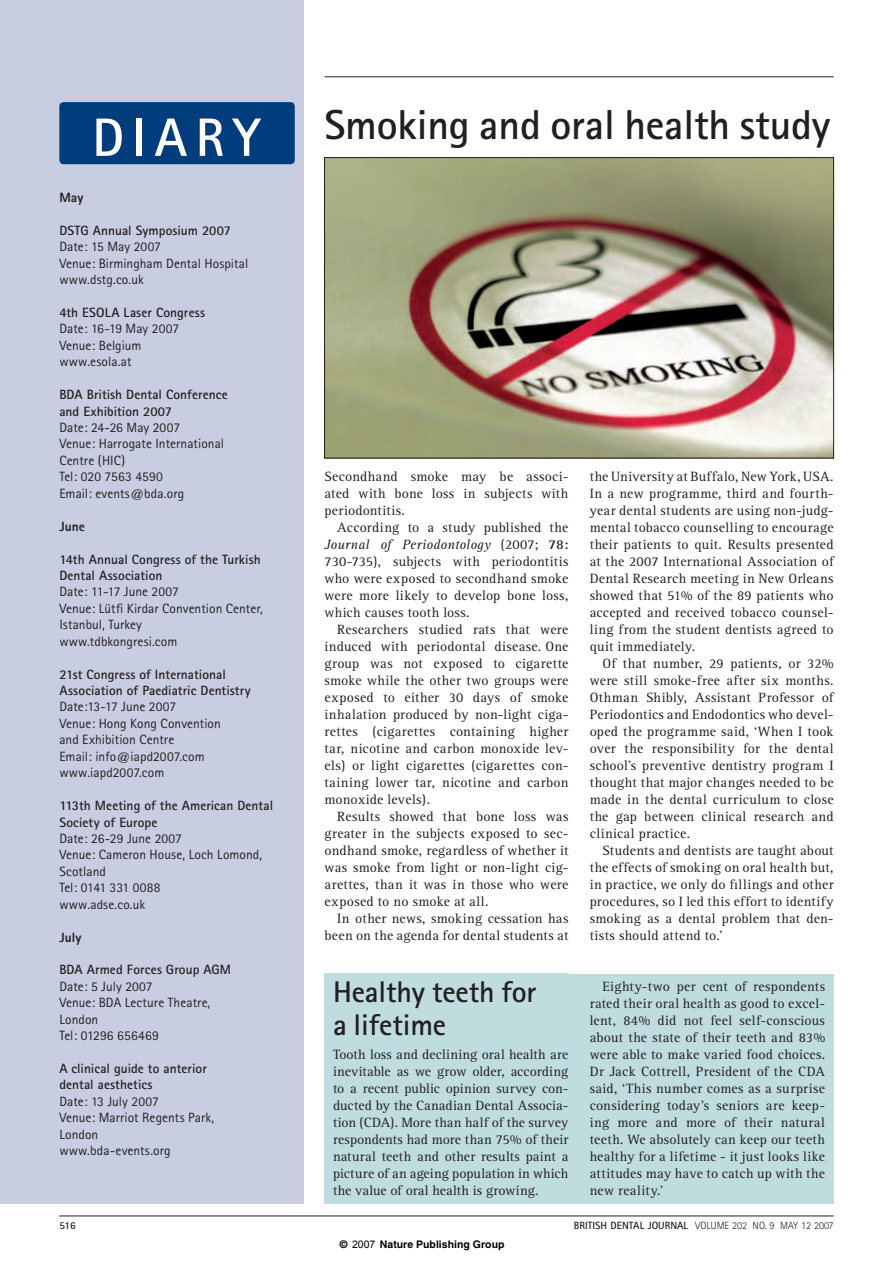
<style>
.page{position:relative;width:893px;height:1263px;background:#fff}
.page>*{position:absolute;margin:0;border:0;box-sizing:border-box;transform-origin:0 0}
.t1{font:700 54px "Rotis Sans Serif";letter-spacing:.15em;color:#fff}
.t2{font:700 41.85px "Rotis Sans Serif";letter-spacing:-.005em;color:#231f20}
.t3{font:700 29.85px/32.8px "Rotis Sans Serif";letter-spacing:-.005em;color:#231f20}
.t4{font:13.95px/17px "Rotis Serif";letter-spacing:.015em;color:#231f20;text-align:justify}
.t5{font:13.5px/16.5px "Rotis Sans Serif";letter-spacing:.005em;color:#231f20}
.t6{font:700 13.5px/16.5px "Rotis Sans Serif";letter-spacing:.005em;color:#231f20}
.t7{font:800 13.5px "Rotis Sans Serif";letter-spacing:.01em;color:#231f20}
.t8{font:300 10.5px "Rotis Sans Serif";color:#231f20}
.t9{font:700 10.5px "Helvetica";color:#000}
.t10{font:700 10.5px "Rotis Sans Serif";color:#231f20}
.s1{font-style:italic}
.s2{font-weight:700}
.s3{font-family:"Arial";font-weight:400}
</style>
<div class="page">
<div style="left:0;top:0;width:303px;height:1203px;background:#c8cde1"></div>
<div style="left:59px;top:102px;width:236px;height:62px;background:#013d7d;border-radius:4px"></div>
<hr style="left:324px;top:77px;width:509px;height:1px;background:#231f20">
<hr style="left:59px;top:1216px;width:774px;height:1px;background:#231f20">
<img style="left:326px;top:159px;width:505px;height:297px">
<div style="left:324px;top:157px;width:509px;height:301px;border:1px solid #231f20"></div>
<div style="left:324px;top:974px;width:509px;height:229px;background:#bfdcdf"></div>
<h1 class="t1" style="left:92px;top:119px;width:170px">DIARY</h1>
<p class="t7" style="left:59px;top:193px;width:26px">May</p>
<p class="t6" style="left:59px;top:223px;width:173px">DSTG Annual Symposium 2007</p>
<p class="t5" style="left:59px;top:240px;width:190px">Date: 15 May 2007<br>Venue: Birmingham Dental Hospital www.dstg.co.uk</p>
<p class="t6" style="left:59px;top:306px;width:147px">4th ESOLA Laser Congress</p>
<p class="t5" style="left:59px;top:322px;width:121px">Date: 16-19 May 2007<br>Venue: Belgium www.esola.at</p>
<p class="t6" style="left:59px;top:388px;width:170px">BDA British Dental Conference and Exhibition 2007</p>
<p class="t5" style="left:59px;top:421px;width:166px">Date: 24-26 May 2007<br>Venue: Harrogate International<br>Centre (HIC)<br>Tel: 020 7563 4590<br>Email: events@bda.org</p>
<p class="t7" style="left:59px;top:521px;width:27px">June</p>
<p class="t6" style="left:59px;top:552px;width:203px">14th Annual Congress of the Turkish<br>Dental Association</p>
<p class="t5" style="left:59px;top:585px;width:205px">Date: 11-17 June 2007<br>Venue: Lütfi Kirdar Convention Center,<br>Istanbul, Turkey www.tdbkongresi.com</p>
<p class="t6" style="left:59px;top:667px;width:193px">21st Congress of International<br>Association of Paediatric Dentistry</p>
<p class="t5" style="left:59px;top:700px;width:163px">Date:13-17 June 2007<br>Venue: Hong Kong Convention and Exhibition Centre<br>Email: info@iapd2007.com www.iapd2007.com</p>
<p class="t6" style="left:59px;top:799px;width:215px">113th Meeting of the American Dental<br>Society of Europe</p>
<p class="t5" style="left:59px;top:831px;width:204px">Date: 26-29 June 2007<br>Venue: Cameron House, Loch Lomond,<br>Scotland<br>Tel: 0141 331 0088<br>www.adse.co.uk</p>
<p class="t7" style="left:59px;top:932px;width:24px">July</p>
<p class="t6" style="left:59px;top:963px;width:173px">BDA Armed Forces Group AGM</p>
<p class="t5" style="left:59px;top:979px;width:152px">Date: 5 July 2007<br>Venue: BDA Lecture Theatre,<br>London<br>Tel: 01296 656469</p>
<p class="t6" style="left:59px;top:1062px;width:149px">A clinical guide to anterior dental aesthetics</p>
<p class="t5" style="left:59px;top:1094px;width:156px">Date: 13 July 2007<br>Venue: Marriot Regents Park,<br>London<br>www.bda-events.org</p>
<h2 class="t2" style="left:324px;top:111px;width:507px">Smoking and oral health study</h2>
<p class="t4" style="left:324px;top:469px;width:245px">Secondhand smoke may be associ&shy;ated with bone loss in subjects with periodontitis.</p>
<p class="t4" style="left:324px;top:520px;width:245px;text-indent:13px">According to a study published the <span class="s1">Journal of Periodontology</span> (2007; <span class="s2">78:<br></span>730-735), subjects with periodontitis who were exposed to secondhand smoke were more likely to develop bone loss, which causes tooth loss.</p>
<p class="t4" style="left:324px;top:622px;width:245px;text-indent:13px">Researchers studied rats that were induced with periodontal disease. One group was not exposed to cigarette smoke while the other two groups were exposed to either 30 days of smoke inhalation produced by non-light ciga&shy;rettes (cigarettes containing higher tar, nicotine and carbon monoxide lev&shy;els) or light cigarettes (cigarettes con&shy;taining lower tar, nicotine and carbon monoxide levels).</p>
<p class="t4" style="left:324px;top:809px;width:245px;text-indent:13px">Results showed that bone loss was greater in the subjects exposed to sec&shy;ondhand smoke, regardless of whether it was smoke from light or non-light cig&shy;arettes, than it was in those who were exposed to no smoke at all.</p>
<p class="t4" style="left:324px;top:911px;width:245px;text-align:right">In other news, smoking cessation has been on the agenda for dental students at</p>
<h3 class="t3" style="left:333px;top:978px;width:205px">Healthy teeth for a lifetime</h3>
<p class="t4" style="left:333px;top:1047px;width:237px">Tooth loss and declining oral health are inevitable as we grow older, according to a recent public opinion survey con&shy;ducted by the Canadian Dental Associa&shy;tion (CDA). More than half of the survey respondents had more than 75% of their natural teeth and other results paint a picture of an ageing population in which the value of oral health is growing.</p>
<p class="t4" style="left:589px;top:469px;width:245px">the University at Buffalo, New York, USA.<br>In a new programme, third and fourth&shy;year dental students are using non-judg&shy;mental tobacco counselling to encourage their patients to quit. Results presented at the 2007 International Association of Dental Research meeting in New Orleans showed that 51% of the 89 patients who accepted and received tobacco counsel&shy;ling from the student dentists agreed to quit immediately.</p>
<p class="t4" style="left:589px;top:656px;width:245px;text-indent:13px">Of that number, 29 patients, or 32% were still smoke-free after six months.<br>Othman Shibly, Assistant Professor of Periodontics and Endodontics who devel&shy;oped the programme said, ‘When I took over the responsibility for the dental school’s preventive dentistry program I thought that major changes needed to be made in the dental curriculum to close the gap between clinical research and clinical practice.</p>
<p class="t4" style="left:589px;top:843px;width:245px;text-indent:13px">Students and dentists are taught about the effects of smoking on oral health but, in practice, we only do fillings and other procedures, so I led this effort to identify smoking as a dental problem that den&shy;tists should attend to.’</p>
<p class="t4" style="left:589px;top:979px;width:237px;text-indent:13px">Eighty-two per cent of respondents rated their oral health as good to excel&shy;lent, 84% did not feel self-conscious about the state of their teeth and 83% were able to make varied food choices.<br>Dr Jack Cottrell, President of the CDA said, ‘This number comes as a surprise considering today’s seniors are keep&shy;ing more and more of their natural teeth. We absolutely can keep our teeth healthy for a lifetime - it just looks like attitudes may have to catch up with the new reality.’</p>
<p class="t10" style="left:59px;top:1222px;width:18px">516</p>
<p class="t8" style="left:574px;top:1222px;width:261px"><span class="s2">BRITISH DENTAL JOURNAL</span> VOLUME 202 NO. 9 MAY 12 2007</p>
<p class="t9" style="left:340px;top:1238px;width:166px">© <span class="s3">2007</span> Nature Publishing Group</p>
</div>
